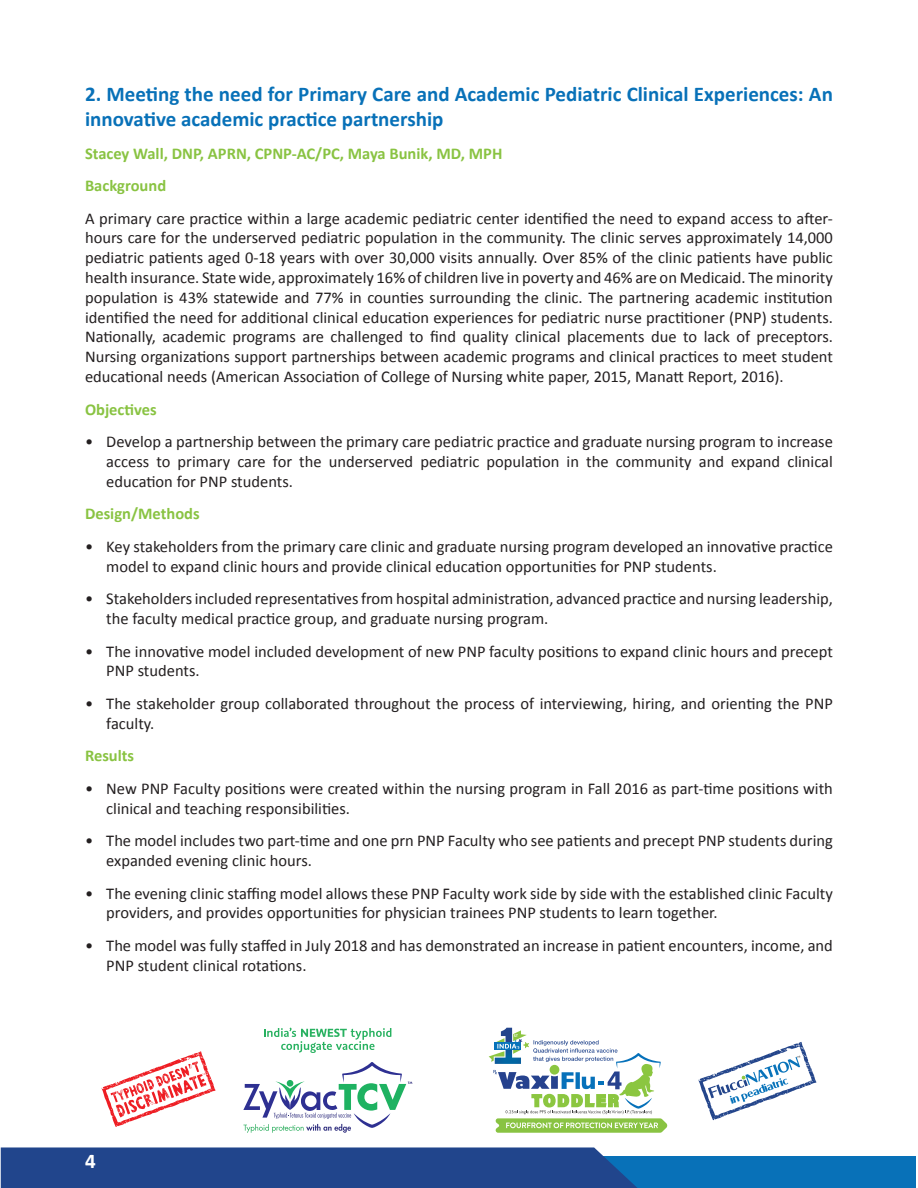
<style>
.page{position:relative;width:918px;height:1188px;background:#fff}
.page>*{position:absolute;margin:0;border:0;box-sizing:border-box;transform-origin:0 0}
.Main_Title{font:700 21px/25.2px "Calibri";color:#0871b8}
.Main_Title-2{font:700 21px "Calibri";color:#fff}
.Inside_Text{font:16.5px/19.8px "Calibri";color:#231f20}
.Sub_Titel{font:700 16.5px "Calibri";color:#89c342}
</style>
<div class="page">
<div style="left:582px;top:1156px;width:334px;height:32px;background:#0871b8"></div>
<div style="left:1px;top:1147px;width:636px;height:41px;background:#21458c"></div>
<svg style="left:102px;top:1051px;width:114px;height:76px"></svg>
<svg style="left:264px;top:1028px;width:127px;height:25px"></svg>
<svg style="left:243px;top:1062px;width:169px;height:71px"></svg>
<svg style="left:489px;top:1028px;width:179px;height:105px"></svg>
<svg style="left:698px;top:1042px;width:118px;height:78px"></svg>
<p class="Main_Title" style="left:85px;top:80px;width:749px">2. Meeting the need for Primary Care and Academic Pediatric Clinical Experiences: An innovative academic practice partnership</p>
<p class="Sub_Titel" style="left:85px;top:141px;width:419px">Stacey Wall, DNP, APRN, CPNP-AC/PC, Maya Bunik, MD, MPH</p>
<p class="Sub_Titel" style="left:85px;top:174px;width:83px">Background</p>
<p class="Inside_Text" style="left:85px;top:208px;width:749px;text-align:justify">A primary care practice within a large academic pediatric center identified the need to expand access to after&shy;hours care for the underserved pediatric population in the community. The clinic serves approximately 14,000 pediatric patients aged 0-18 years with over 30,000 visits annually. Over 85% of the clinic patients have public health insurance. State wide, approximately 16% of children live in poverty and 46% are on Medicaid. The minority population is 43% statewide and 77% in counties surrounding the clinic. The partnering academic institution identified the need for additional clinical education experiences for pediatric nurse practitioner (PNP) students.<br>Nationally, academic programs are challenged to find quality clinical placements due to lack of preceptors.<br>Nursing organizations support partnerships between academic programs and clinical practices to meet student educational needs (American Association of College of Nursing white paper, 2015, Manatt Report, 2016).</p>
<p class="Sub_Titel" style="left:85px;top:397px;width:73px">Objectives</p>
<p class="Inside_Text" style="left:106px;top:431px;width:728px;text-align:justify;text-indent:-21px">• Develop a partnership between the primary care pediatric practice and graduate nursing program to increase access to primary care for the underserved pediatric population in the community and expand clinical education for PNP students.</p>
<p class="Sub_Titel" style="left:85px;top:502px;width:116px">Design/Methods</p>
<p class="Inside_Text" style="left:106px;top:536px;width:728px;text-indent:-21px">• Key stakeholders from the primary care clinic and graduate nursing program developed an innovative practice model to expand clinic hours and provide clinical education opportunities for PNP students.</p>
<p class="Inside_Text" style="left:106px;top:588px;width:728px;text-indent:-21px">• Stakeholders included representatives from hospital administration, advanced practice and nursing leadership, the faculty medical practice group, and graduate nursing program.</p>
<p class="Inside_Text" style="left:106px;top:641px;width:728px;text-indent:-21px">• The innovative model included development of new PNP faculty positions to expand clinic hours and precept<br>PNP students.</p>
<p class="Inside_Text" style="left:106px;top:693px;width:728px;text-indent:-21px">• The stakeholder group collaborated throughout the process of interviewing, hiring, and orienting the PNP faculty.</p>
<p class="Sub_Titel" style="left:85px;top:744px;width:51px">Results</p>
<p class="Inside_Text" style="left:106px;top:778px;width:728px;text-indent:-21px">• New PNP Faculty positions were created within the nursing program in Fall 2016 as part-time positions with clinical and teaching responsibilities.</p>
<p class="Inside_Text" style="left:106px;top:830px;width:728px;text-indent:-21px">• The model includes two part-time and one prn PNP Faculty who see patients and precept PNP students during expanded evening clinic hours.</p>
<p class="Inside_Text" style="left:106px;top:883px;width:728px;text-indent:-21px">• The evening clinic staffing model allows these PNP Faculty work side by side with the established clinic Faculty providers, and provides opportunities for physician trainees PNP students to learn together.</p>
<p class="Inside_Text" style="left:106px;top:935px;width:728px;text-indent:-21px">• The model was fully staffed in July 2018 and has demonstrated an increase in patient encounters, income, and<br>PNP student clinical rotations.</p>
<p class="Main_Title-2" style="left:85px;top:1146px;width:12px">4</p>
</div>
